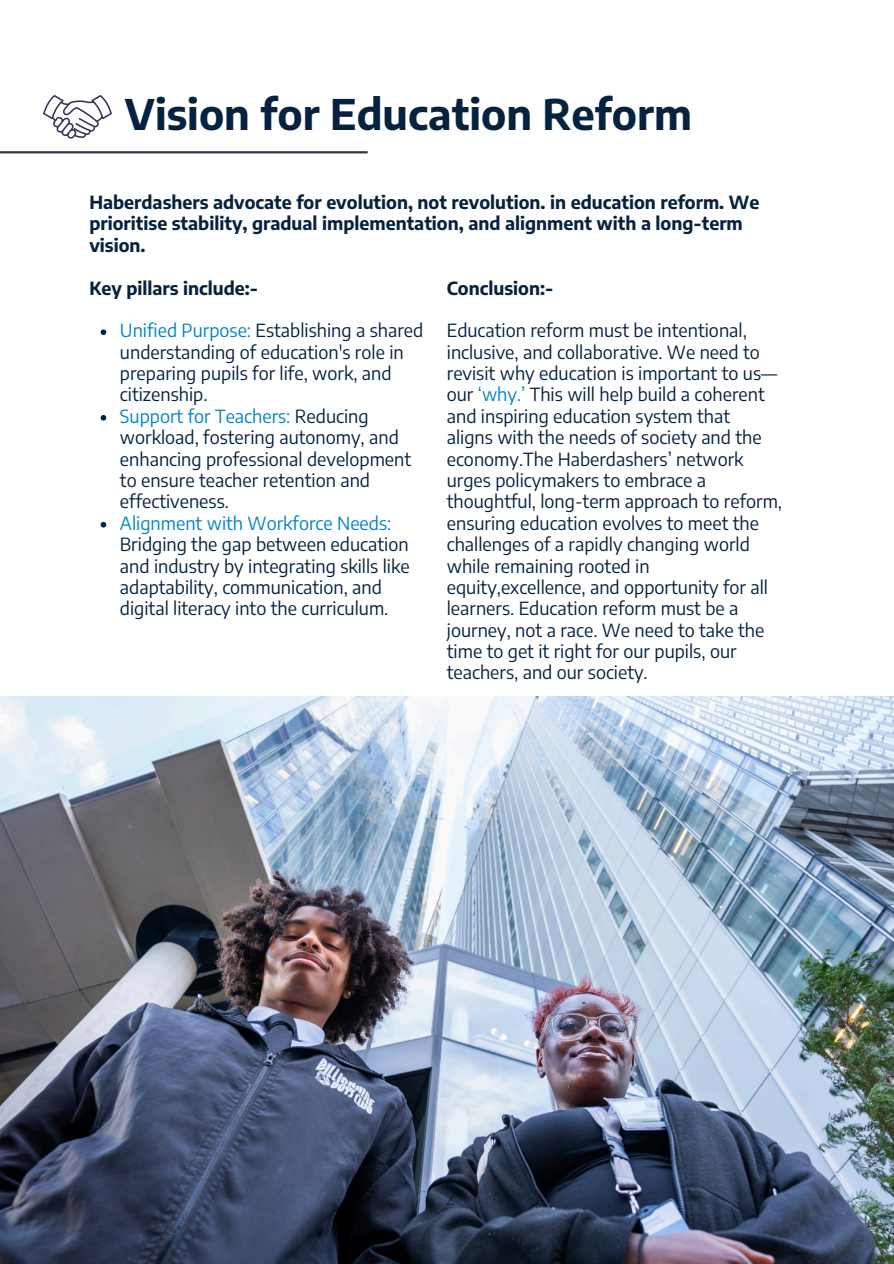
<style>
.page{position:relative;width:894px;height:1264px;background:#fff}
.page>*{position:absolute;margin:0;border:0;box-sizing:border-box;transform-origin:0 0}
.t1{font:700 42px "Encode Sans";color:#07223f}
.t2{font:18px/21.3px "Encode Sans";color:#07223f}
.t3{font:700 18px/21.3px "Encode Sans";color:#07223f}
.s1{color:#0083ca}
</style>
<div class="page">
<hr style="left:0;top:151px;width:367px;height:2px;background:#3a2f55">
<img style="left:0;top:696px;width:893px;height:567px">
<svg style="left:101px;top:329px;width:5px;height:6px"></svg>
<svg style="left:101px;top:415px;width:5px;height:5px"></svg>
<svg style="left:101px;top:522px;width:5px;height:5px"></svg>
<svg style="left:43px;top:95px;width:69px;height:44px"></svg>
<h1 class="t1" style="left:125px;top:87px;width:568px">Vision for Education Reform</h1>
<p class="t3" style="left:89px;top:191px;width:671px">Haberdashers advocate for evolution, not revolution. in education reform. We prioritise stability, gradual implementation, and alignment with a long-term vision.</p>
<p class="t3" style="left:89px;top:276px;width:170px">Key pillars include:-</p>
<p class="t2" style="left:120px;top:319px;width:305px"><span class="s1">Unified Purpose:</span> Establishing a shared understanding of education's role in preparing pupils for life, work, and citizenship.</p>
<h2 class="t2" style="left:120px;top:405px;width:292px"><span class="s1">Support for Teachers:</span> Reducing workload, fostering autonomy, and enhancing professional development to ensure teacher retention and effectiveness.</h2>
<h2 class="t2" style="left:120px;top:512px;width:291px"><span class="s1">Alignment with Workforce Needs:<br></span>Bridging the gap between education and industry by integrating skills like adaptability, communication, and digital literacy into the curriculum.</h2>
<p class="t3" style="left:446px;top:276px;width:108px">Conclusion:-</p>
<p class="t2" style="left:446px;top:319px;width:332px">Education reform must be intentional, inclusive, and collaborative. We need to revisit why education is important to us— our <span class="s1">‘why.’</span> This will help build a coherent and inspiring education system that</p>
<p class="t2" style="left:446px;top:426px;width:337px">aligns with the needs of society and the economy.The Haberdashers’ network urges policymakers to embrace a thoughtful, long-term approach to reform, ensuring education evolves to meet the</p>
<h2 class="t2" style="left:446px;top:533px;width:322px">challenges of a rapidly changing world while remaining rooted in equity,excellence, and opportunity for all learners. Education reform must be a journey, not a race. We need to take the time to get it right for our pupils, our teachers, and our society.</h2>
<p class="t2" style="left:446px;top:1187px;width:10px">2</p>
</div>
